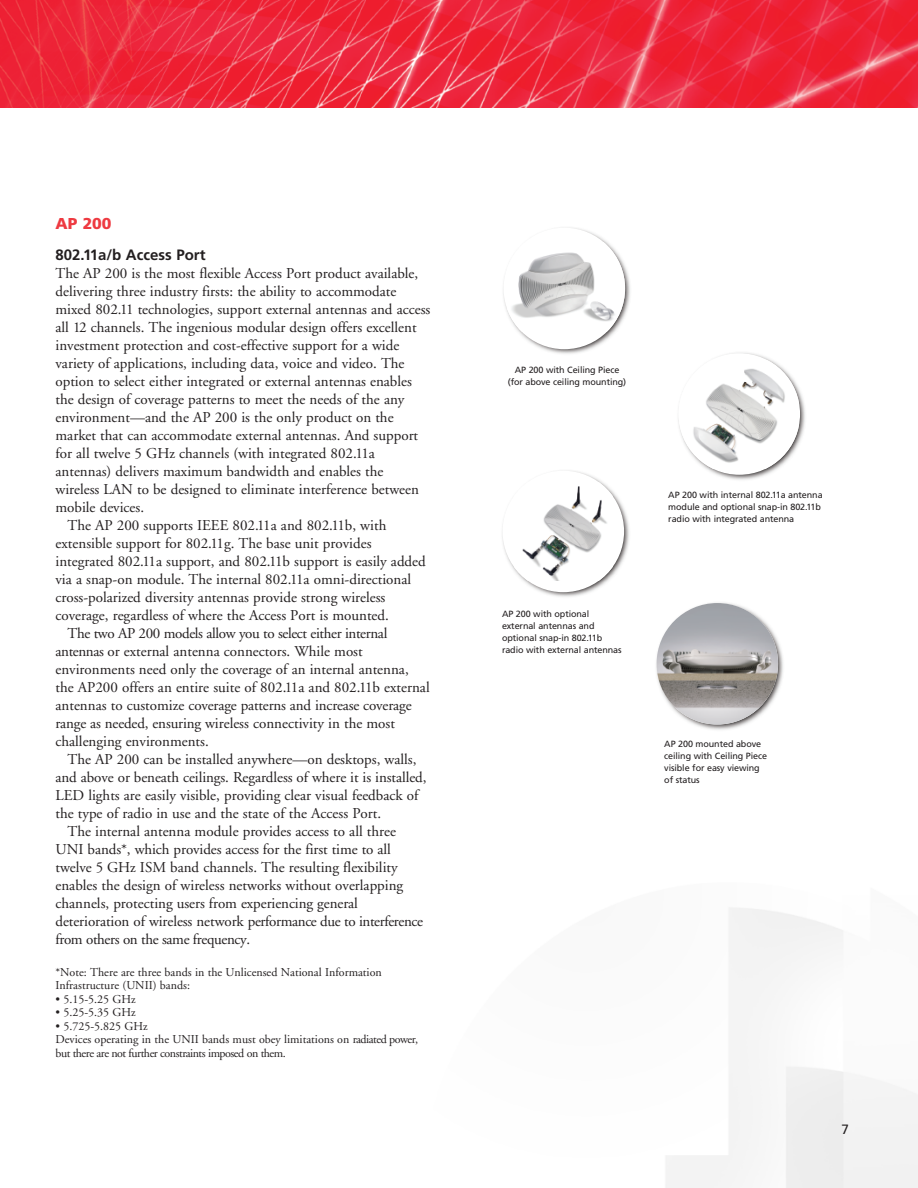
<style>
.page{position:relative;width:918px;height:1188px;background:#fff}
.page>*{position:absolute;margin:0;border:0;box-sizing:border-box;transform-origin:0 0}
.t1{font:900 15.75px "Frutiger";color:#ee3a41}
.t2{font:15px "Adobe Garamond";color:#231f20}
.t3{font:15px "Adobe Garamond";letter-spacing:-.025em;color:#231f20}
.t4{font:700 15px "Frutiger";color:#231f20}
.t5{font:13.5px "Frutiger";color:#231f20}
.t6{font:12px/13.5px "Adobe Garamond";letter-spacing:-.02em;color:#231f20}
.t7{font:12px/13.5px "Adobe Garamond";color:#231f20}
.t8{font:9px/12px "Frutiger";letter-spacing:-.01em;color:#231f20}
</style>
<div class="page">
<img style="left:0;top:0;width:918px;height:108px">
<img style="left:503px;top:227px;width:127px;height:127px">
<div style="left:504px;top:228px;width:121px;height:121px;background:#fff;border-radius:50%"></div>
<img style="left:507px;top:243px;width:118px;height:88px">
<img style="left:678px;top:352px;width:127px;height:128px">
<div style="left:679px;top:353px;width:121px;height:122px;background:#fff;border-radius:50%"></div>
<img style="left:679px;top:361px;width:119px;height:107px">
<img style="left:502px;top:470px;width:127px;height:127px">
<div style="left:503px;top:471px;width:121px;height:121px;background:#fff;border-radius:50%"></div>
<img style="left:514px;top:483px;width:98px;height:97px">
<img style="left:656px;top:602px;width:127px;height:128px">
<img style="left:657px;top:603px;width:121px;height:122px;border-radius:50%">
<p class="t1" style="left:56px;top:218px;width:58px">AP 200</p>
<p class="t4" style="left:56px;top:249px;width:152px">802.11a/b Access Port</p>
<p class="t2" style="left:56px;top:268px;width:364px">The AP 200 is the most flexible Access Port product available,</p>
<p class="t2" style="left:56px;top:286px;width:343px">delivering three industry firsts: the ability to accommodate</p>
<p class="t2" style="left:56px;top:304px;width:376px">mixed 802.11 technologies, support external antennas and access</p>
<p class="t2" style="left:56px;top:322px;width:363px">all 12 channels. The ingenious modular design offers excellent</p>
<p class="t2" style="left:56px;top:340px;width:345px">investment protection and cost-effective support for a wide</p>
<p class="t2" style="left:56px;top:358px;width:351px">variety of applications, including data, voice and video. The</p>
<p class="t2" style="left:56px;top:376px;width:358px">option to select either integrated or external antennas enables</p>
<p class="t2" style="left:56px;top:394px;width:351px">the design of coverage patterns to meet the needs of the any</p>
<p class="t2" style="left:56px;top:412px;width:340px">environment—and the AP 200 is the only product on the</p>
<p class="t2" style="left:56px;top:430px;width:364px">market that can accommodate external antennas. And support</p>
<p class="t2" style="left:56px;top:448px;width:321px">for all twelve 5 GHz channels (with integrated 802.11a</p>
<p class="t2" style="left:56px;top:466px;width:329px">antennas) delivers maximum bandwidth and enables the</p>
<p class="t2" style="left:56px;top:484px;width:365px">wireless LAN to be designed to eliminate interference between</p>
<p class="t2" style="left:56px;top:502px;width:90px">mobile devices.</p>
<p class="t2" style="left:67px;top:520px;width:320px">The AP 200 supports IEEE 802.11a and 802.11b, with</p>
<p class="t2" style="left:56px;top:538px;width:318px">extensible support for 802.11g. The base unit provides</p>
<p class="t2" style="left:56px;top:556px;width:372px">integrated 802.11a support, and 802.11b support is easily added</p>
<p class="t2" style="left:56px;top:574px;width:357px">via a snap-on module. The internal 802.11a omni-directional</p>
<p class="t2" style="left:56px;top:592px;width:332px">cross-polarized diversity antennas provide strong wireless</p>
<p class="t2" style="left:56px;top:610px;width:335px">coverage, regardless of where the Access Port is mounted.</p>
<p class="t3" style="left:67px;top:628px;width:321px">The two AP 200 models allow you to select either internal</p>
<p class="t2" style="left:56px;top:646px;width:309px">antennas or external antenna connectors. While most</p>
<p class="t2" style="left:56px;top:664px;width:355px">environments need only the coverage of an internal antenna,</p>
<p class="t2" style="left:56px;top:682px;width:376px">the AP200 offers an entire suite of 802.11a and 802.11b external</p>
<p class="t2" style="left:56px;top:700px;width:358px">antennas to customize coverage patterns and increase coverage</p>
<p class="t2" style="left:56px;top:718px;width:341px">range as needed, ensuring wireless connectivity in the most</p>
<p class="t2" style="left:56px;top:736px;width:155px">challenging environments.</p>
<p class="t2" style="left:67px;top:754px;width:351px">The AP 200 can be installed anywhere—on desktops, walls,</p>
<p class="t2" style="left:56px;top:772px;width:373px">and above or beneath ceilings. Regardless of where it is installed,</p>
<p class="t2" style="left:56px;top:790px;width:364px">LED lights are easily visible, providing clear visual feedback of</p>
<p class="t2" style="left:56px;top:808px;width:327px">the type of radio in use and the state of the Access Port.</p>
<p class="t2" style="left:67px;top:826px;width:330px">The internal antenna module provides access to all three</p>
<p class="t2" style="left:56px;top:844px;width:337px">UNI bands*, which provides access for the first time to all</p>
<p class="t2" style="left:56px;top:862px;width:344px">twelve 5 GHz ISM band channels. The resulting flexibility</p>
<p class="t2" style="left:56px;top:880px;width:349px">enables the design of wireless networks without overlapping</p>
<p class="t2" style="left:56px;top:898px;width:304px">channels, protecting users from experiencing general</p>
<p class="t2" style="left:56px;top:916px;width:369px">deterioration of wireless network performance due to interference</p>
<p class="t3" style="left:56px;top:934px;width:196px">from others on the same frequency.</p>
<p class="t7" style="left:56px;top:966px;width:328px">*Note: There are three bands in the Unlicensed National Information<br>Infrastructure (UNII) bands:</p>
<p class="t7" style="left:56px;top:993px;width:82px">• 5.15-5.25 GHz</p>
<p class="t7" style="left:56px;top:1007px;width:82px">• 5.25-5.35 GHz</p>
<p class="t6" style="left:56px;top:1020px;width:364px">• 5.725-5.825 GHz<br>Devices operating in the UNII bands must obey limitations on radiated power, but there are not further constraints imposed on them.</p>
<p class="t8" style="left:508px;top:365px;width:120px;text-align:center">AP 200 with Ceiling Piece (for above ceiling mounting)</p>
<p class="t8" style="left:502px;top:609px;width:121px">AP 200 with optional external antennas and optional snap-in 802.11b radio with external antennas</p>
<p class="t8" style="left:668px;top:489px;width:156px">AP 200 with internal 802.11a antenna module and optional snap-in 802.11b radio with integrated antenna</p>
<p class="t8" style="left:664px;top:739px;width:104px">AP 200 mounted above ceiling with Ceiling Piece visible for easy viewing of status</p>
<p class="t5" style="left:841px;top:1124px;width:9px">7</p>
</div>
